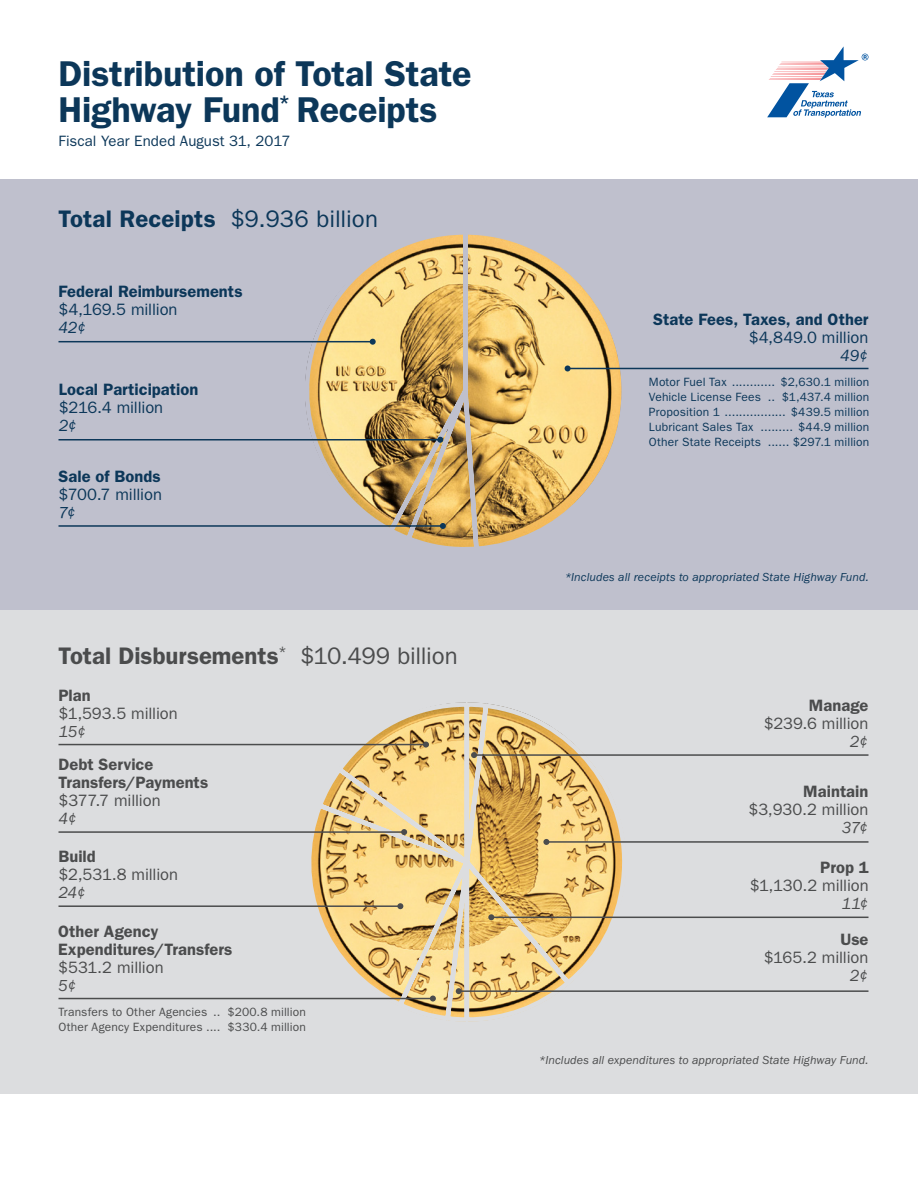
<style>
.page{position:relative;width:918px;height:1188px;background:#fff}
.page>*{position:absolute;margin:0;border:0;box-sizing:border-box;transform-origin:0 0}
.t1{font:600 36px/36px "ITC Franklin Gothic Std";letter-spacing:-.005em;color:#0c3759}
.t2{font:600 24px "ITC Franklin Gothic Std";color:#4b4c4d}
.t3{font:600 24px "ITC Franklin Gothic Std";letter-spacing:.005em;color:#0c3759}
.t4{font:16.5px "ITC Franklin Gothic Std";letter-spacing:-.005em;color:#4b4c4d}
.t5{font:600 16.5px/18px "ITC Franklin Gothic Std";color:#4b4c4d}
.t6{font:600 16.5px "ITC Franklin Gothic Std";color:#0c3759}
.t7{font:16.5px "ITC Franklin Gothic Std";letter-spacing:-.01em;color:#0c3759}
.t8{font:italic 16.5px "ITC Franklin Gothic Std";letter-spacing:-.03em;color:#4b4c4d}
.t9{font:italic 16.5px "ITC Franklin Gothic Std";color:#0c3759}
.t10{font:15px "ITC Franklin Gothic Std";color:#0c3759}
.t11{font:12px "ITC Franklin Gothic Std";letter-spacing:.01em;color:#0c3759}
.t12{font:12px "ITC Franklin Gothic Std";letter-spacing:.01em;color:#4b4c4d}
.t13{font:italic 12px "ITC Franklin Gothic Std";letter-spacing:.01em;color:#4b4c4d}
.t14{font:italic 12px "ITC Franklin Gothic Std";letter-spacing:.01em;color:#0c3759}
.s1{font-weight:400}
</style>
<div class="page">
<div style="left:0;top:610px;width:918px;height:484px;background:#dcdddf"></div>
<div style="left:0;top:180px;width:918px;height:430px;background:#bfc0cd"></div>
<svg style="left:767px;top:46px;width:101px;height:72px"></svg>
<svg style="left:284px;top:234px;width:344px;height:313px"></svg>
<hr style="left:58px;top:341px;width:315px;height:1px;background:#0c3759">
<svg style="left:370px;top:339px;width:6px;height:6px"></svg>
<hr style="left:58px;top:439px;width:382px;height:2px;background:#0c3759">
<svg style="left:437px;top:437px;width:6px;height:6px"></svg>
<hr style="left:58px;top:525px;width:385px;height:2px;background:#0c3759">
<svg style="left:440px;top:523px;width:6px;height:6px"></svg>
<hr style="left:568px;top:368px;width:300px;height:1px;background:#0c3759">
<svg style="left:565px;top:365px;width:6px;height:6px"></svg>
<svg style="left:290px;top:702px;width:344px;height:320px"></svg>
<hr style="left:58px;top:998px;width:375px;height:1px;background:#4b4c4d">
<svg style="left:430px;top:996px;width:6px;height:6px"></svg>
<hr style="left:58px;top:744px;width:368px;height:1px;background:#4b4c4d">
<svg style="left:423px;top:742px;width:6px;height:6px"></svg>
<hr style="left:58px;top:831px;width:346px;height:2px;background:#4b4c4d">
<svg style="left:401px;top:829px;width:6px;height:6px"></svg>
<hr style="left:58px;top:905px;width:342px;height:2px;background:#4b4c4d">
<svg style="left:397px;top:903px;width:6px;height:6px"></svg>
<hr style="left:474px;top:754px;width:394px;height:2px;background:#4b4c4d">
<svg style="left:471px;top:752px;width:6px;height:6px"></svg>
<hr style="left:546px;top:841px;width:322px;height:2px;background:#4b4c4d">
<svg style="left:543px;top:839px;width:6px;height:6px"></svg>
<hr style="left:491px;top:917px;width:377px;height:1px;background:#4b4c4d">
<svg style="left:488px;top:914px;width:6px;height:6px"></svg>
<hr style="left:459px;top:990px;width:409px;height:2px;background:#4b4c4d">
<svg style="left:456px;top:988px;width:6px;height:6px"></svg>
<p class="t1" style="left:58px;top:56px;width:414px">Distribution of Total State<br>Highway Fund<sup>*</sup> Receipts</p>
<p class="t10" style="left:58px;top:132px;width:233px">Fiscal Year Ended August 31, 2017</p>
<p class="t3" style="left:58px;top:205px;width:321px">Total Receipts <span class="s1">$9.936 billion</span></p>
<p class="t6" style="left:58px;top:282px;width:186px">Federal Reimbursements</p>
<p class="t7" style="left:58px;top:300px;width:121px">$4,169.5 million</p>
<p class="t9" style="left:58px;top:319px;width:29px">42¢</p>
<p class="t6" style="left:59px;top:380px;width:141px">Local Participation</p>
<p class="t7" style="left:59px;top:398px;width:106px">$216.4 million</p>
<p class="t9" style="left:59px;top:417px;width:20px">2¢</p>
<p class="t6" style="left:59px;top:467px;width:104px">Sale of Bonds</p>
<p class="t7" style="left:59px;top:485px;width:105px">$700.7 million</p>
<p class="t9" style="left:59px;top:503px;width:19px">7¢</p>
<p class="t2" style="left:58px;top:642px;width:401px">Total Disbursements<sup>*</sup> <span class="s1">$10.499 billion</span></p>
<p class="t5" style="left:58px;top:686px;width:34px">Plan</p>
<p class="t4" style="left:58px;top:704px;width:121px">$1,593.5 million</p>
<p class="t8" style="left:58px;top:722px;width:29px">15¢</p>
<p class="t5" style="left:58px;top:755px;width:151px">Debt Service<br>Transfers/Payments</p>
<p class="t4" style="left:58px;top:791px;width:104px">$377.7 million</p>
<p class="t8" style="left:58px;top:809px;width:20px">4¢</p>
<p class="t5" style="left:58px;top:848px;width:39px">Build</p>
<p class="t4" style="left:58px;top:865px;width:121px">$2,531.8 million</p>
<p class="t8" style="left:58px;top:884px;width:29px">24¢</p>
<p class="t5" style="left:58px;top:922px;width:176px">Other Agency<br>Expenditures/Transfers</p>
<p class="t4" style="left:58px;top:957px;width:107px">$531.2 million</p>
<p class="t8" style="left:58px;top:976px;width:20px">5¢</p>
<p class="t12" style="left:58px;top:1005px;width:249px">Transfers to Other Agencies .. $200.8 million</p>
<p class="t12" style="left:58px;top:1020px;width:249px">Other Agency Expenditures .... $330.4 million</p>
<p class="t6" style="left:653px;top:310px;width:217px">State Fees, Taxes, and Other</p>
<p class="t7" style="left:749px;top:328px;width:121px">$4,849.0 million</p>
<p class="t9" style="left:840px;top:346px;width:30px">49¢</p>
<p class="t11" style="left:649px;top:375px;width:222px">Motor Fuel Tax ............ $2,630.1 million</p>
<p class="t11" style="left:649px;top:390px;width:222px">Vehicle License Fees .. $1,437.4 million</p>
<p class="t11" style="left:649px;top:405px;width:222px">Proposition 1 ................. $439.5 million</p>
<p class="t11" style="left:649px;top:420px;width:222px">Lubricant Sales Tax ......... $44.9 million</p>
<p class="t11" style="left:649px;top:435px;width:222px">Other State Receipts ...... $297.1 million</p>
<p class="t14" style="left:565px;top:571px;width:305px">*Includes all receipts to appropriated State Highway Fund.</p>
<p class="t5" style="left:809px;top:696px;width:61px">Manage</p>
<p class="t4" style="left:764px;top:714px;width:106px">$239.6 million</p>
<p class="t8" style="left:850px;top:732px;width:20px">2¢</p>
<p class="t5" style="left:803px;top:782px;width:67px">Maintain</p>
<p class="t4" style="left:748px;top:800px;width:122px">$3,930.2 million</p>
<p class="t8" style="left:842px;top:818px;width:28px">37¢</p>
<p class="t5" style="left:820px;top:858px;width:50px">Prop 1</p>
<p class="t4" style="left:750px;top:876px;width:121px">$1,130.2 million</p>
<p class="t8" style="left:842px;top:894px;width:29px">11¢</p>
<p class="t5" style="left:840px;top:930px;width:30px">Use</p>
<p class="t4" style="left:764px;top:948px;width:106px">$165.2 million</p>
<p class="t8" style="left:850px;top:966px;width:20px">2¢</p>
<p class="t13" style="left:539px;top:1054px;width:331px">*Includes all expenditures to appropriated State Highway Fund.</p>
</div>
